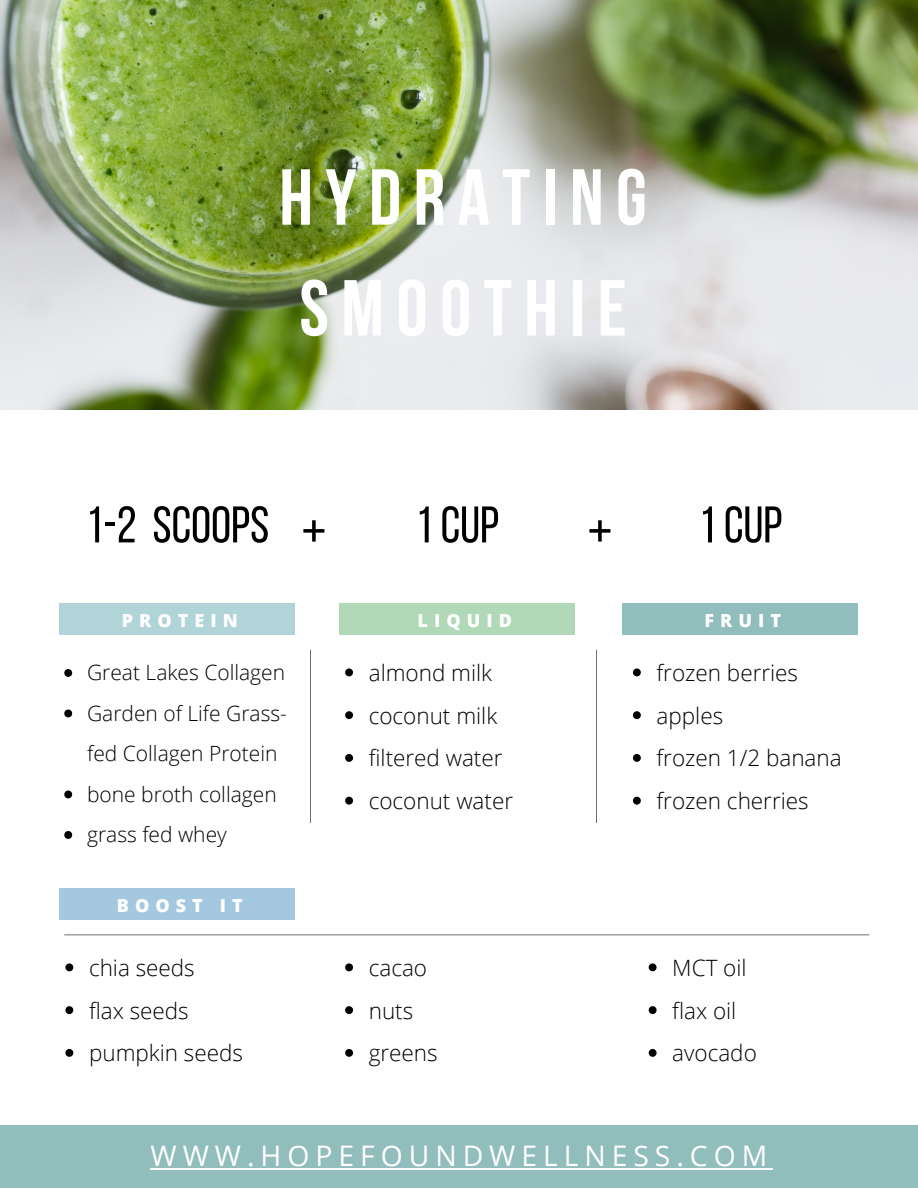
<style>
.page{position:relative;width:918px;height:1188px;background:#fff}
.page>*{position:absolute;margin:0;border:0;box-sizing:border-box;transform-origin:0 0}
.t1{font:700 79.2px/110.9px "Bebas Neue";letter-spacing:.155em;color:#fff}
.t2{font:63.45px "Bebas Neue";color:#000}
.t3{font:51.45px "Bebas Neue";color:#000}
.t4{font:28.35px "Open Sans";letter-spacing:.21em;color:#fff}
.t5{font:300 22.5px/42.8px "Open Sans";color:#000}
.t6{font:300 21px/40.5px "Open Sans";color:#000}
.t7{font:800 18px "Open Sans";letter-spacing:.335em;color:#fff}
</style>
<div class="page">
<svg style="left:310px;top:650px;width:1px;height:173px"></svg>
<svg style="left:64px;top:934px;width:805px;height:1px"></svg>
<svg style="left:596px;top:650px;width:1px;height:173px"></svg>
<div style="left:60px;top:603px;width:235px;height:32px;background:#b1d4d8"></div>
<div style="left:60px;top:888px;width:235px;height:32px;background:#a3c8df"></div>
<div style="left:340px;top:603px;width:235px;height:32px;background:#b1d8b7"></div>
<div style="left:623px;top:603px;width:235px;height:32px;background:#91bdbc"></div>
<img style="left:0;top:0;width:918px;height:410px">
<svg style="left:64px;top:669px;width:8px;height:8px"></svg>
<svg style="left:64px;top:710px;width:8px;height:7px"></svg>
<svg style="left:64px;top:791px;width:8px;height:7px"></svg>
<svg style="left:64px;top:831px;width:8px;height:8px"></svg>
<svg style="left:65px;top:963px;width:8px;height:8px"></svg>
<svg style="left:65px;top:1006px;width:8px;height:8px"></svg>
<svg style="left:65px;top:1049px;width:8px;height:8px"></svg>
<svg style="left:345px;top:963px;width:8px;height:8px"></svg>
<svg style="left:345px;top:1006px;width:8px;height:8px"></svg>
<svg style="left:345px;top:1049px;width:8px;height:8px"></svg>
<svg style="left:649px;top:963px;width:8px;height:8px"></svg>
<svg style="left:649px;top:1006px;width:8px;height:8px"></svg>
<svg style="left:649px;top:1049px;width:8px;height:8px"></svg>
<svg style="left:345px;top:668px;width:8px;height:8px"></svg>
<svg style="left:345px;top:711px;width:8px;height:8px"></svg>
<svg style="left:345px;top:754px;width:8px;height:8px"></svg>
<svg style="left:345px;top:797px;width:8px;height:8px"></svg>
<svg style="left:633px;top:668px;width:8px;height:8px"></svg>
<svg style="left:633px;top:711px;width:8px;height:8px"></svg>
<svg style="left:633px;top:754px;width:8px;height:8px"></svg>
<svg style="left:633px;top:797px;width:8px;height:8px"></svg>
<div style="left:0;top:1125px;width:918px;height:63px;background:#91bdbc"></div>
<hr style="left:151px;top:1168px;width:622px;height:1px;background:#fff">
<h1 class="t1" style="left:279px;top:149px;width:369px">HYDRATING<br>SMOOTHIE</h1>
<h3 class="t3" style="left:86px;top:504px;width:185px">1-2 SCOOPS</h3>
<p class="t7" style="left:122px;top:607px;width:118px">PROTEIN</p>
<h2 class="t2" style="left:301px;top:505px;width:26px">+</h2>
<h3 class="t3" style="left:415px;top:504px;width:85px">1CUP</h3>
<h2 class="t2" style="left:588px;top:505px;width:26px">+</h2>
<h3 class="t3" style="left:699px;top:504px;width:85px">1CUP</h3>
<p class="t7" style="left:418px;top:607px;width:96px">LIQUID</p>
<p class="t7" style="left:704px;top:607px;width:78px">FRUIT</p>
<p class="t6" style="left:87px;top:652px;width:201px">Great Lakes Collagen<br>Garden of Life Grass&shy;fed Collagen Protein bone broth collagen grass fed whey</p>
<p class="t7" style="left:117px;top:892px;width:127px">BOOST IT</p>
<p class="t5" style="left:369px;top:651px;width:146px">almond milk coconut milk filtered water coconut water</p>
<p class="t5" style="left:657px;top:651px;width:187px">frozen berries apples<br>frozen 1/2 banana frozen cherries</p>
<p class="t5" style="left:89px;top:946px;width:155px">chia seeds<br>flax seeds pumpkin seeds</p>
<p class="t5" style="left:369px;top:946px;width:70px">cacao nuts greens</p>
<p class="t5" style="left:672px;top:946px;width:86px">MCT oil flax oil avocado</p>
<p class="t4" style="left:151px;top:1136px;width:618px">WWW.HOPEFOUNDWELLNESS.COM</p>
</div>
